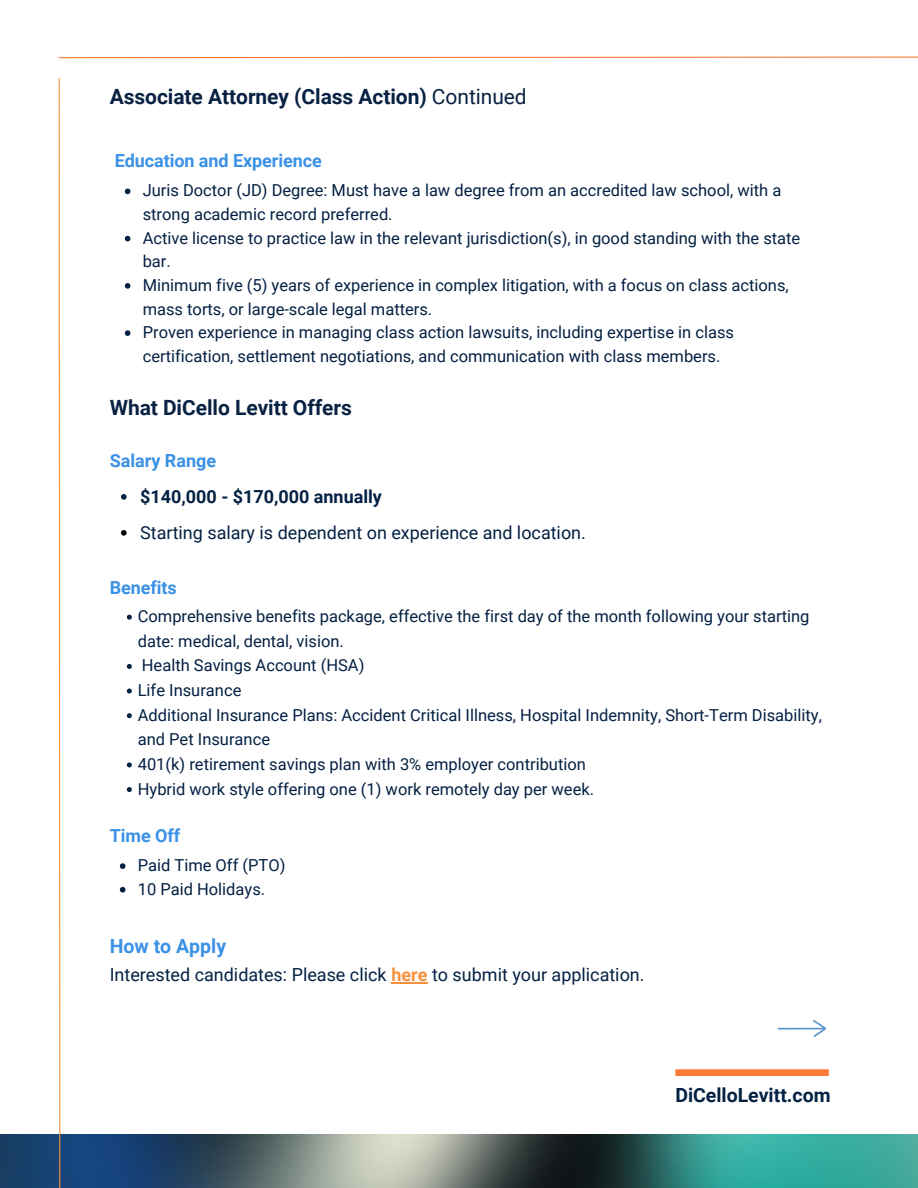
<style>
.page{position:relative;width:918px;height:1188px;background:#fff}
.page>*{position:absolute;margin:0;border:0;box-sizing:border-box;transform-origin:0 0}
.t1{font:700 21px "Roboto";letter-spacing:-.005em;color:#092142}
.t2{font:700 19.5px "Roboto";color:#042143}
.t3{font:700 19.5px "Roboto";color:#3b91e5}
.t4{font:18px "Roboto";color:#042143}
.t5{font:18px "Roboto";color:#042042}
.t6{font:700 18px "Roboto";letter-spacing:-.005em;color:#3b91e5}
.t7{font:700 18px "Roboto";color:#042042}
.t8{font:16.5px/23.7px "Roboto";color:#042042}
.s1{font-weight:400}
.s2{font-weight:700;color:#f7913c}
</style>
<div class="page">
<svg style="left:58px;top:56px;width:860px;height:3px"></svg>
<img style="left:0;top:1134px;width:918px;height:54px">
<svg style="left:58px;top:77px;width:3px;height:1111px"></svg>
<div style="left:675px;top:1069px;width:154px;height:7px;background:#fd7b36"></div>
<svg style="left:779px;top:1020px;width:47px;height:17px"></svg>
<svg style="left:127px;top:615px;width:5px;height:5px"></svg>
<svg style="left:127px;top:664px;width:5px;height:5px"></svg>
<svg style="left:127px;top:689px;width:5px;height:5px"></svg>
<svg style="left:127px;top:713px;width:5px;height:5px"></svg>
<svg style="left:127px;top:762px;width:5px;height:5px"></svg>
<svg style="left:127px;top:787px;width:5px;height:5px"></svg>
<svg style="left:120px;top:863px;width:5px;height:6px"></svg>
<svg style="left:120px;top:887px;width:5px;height:6px"></svg>
<svg style="left:121px;top:494px;width:6px;height:6px"></svg>
<svg style="left:121px;top:530px;width:6px;height:6px"></svg>
<hr style="left:392px;top:982px;width:36px;height:1px;background:#f7913c">
<svg style="left:125px;top:189px;width:5px;height:5px"></svg>
<svg style="left:125px;top:236px;width:5px;height:5px"></svg>
<svg style="left:125px;top:283px;width:5px;height:6px"></svg>
<svg style="left:125px;top:330px;width:5px;height:6px"></svg>
<p class="t1" style="left:110px;top:84px;width:419px">Associate Attorney (Class Action) <span class="s1">Continued</span></p>
<h3 class="t6" style="left:115px;top:151px;width:209px">Education and Experience</h3>
<p class="t8" style="left:143px;top:179px;width:640px">Juris Doctor (JD) Degree: Must have a law degree from an accredited law school, with a strong academic record preferred.</p>
<p class="t8" style="left:143px;top:226px;width:659px">Active license to practice law in the relevant jurisdiction(s), in good standing with the state bar.</p>
<p class="t8" style="left:143px;top:273px;width:648px">Minimum five (5) years of experience in complex litigation, with a focus on class actions, mass torts, or large-scale legal matters.</p>
<p class="t8" style="left:143px;top:321px;width:593px">Proven experience in managing class action lawsuits, including expertise in class certification, settlement negotiations, and communication with class members.</p>
<h1 class="t1" style="left:110px;top:396px;width:244px">What DiCello Levitt Offers</h1>
<p class="t6" style="left:110px;top:450px;width:108px">Salary Range</p>
<p class="t7" style="left:140px;top:486px;width:243px">$140,000 - $170,000 annually</p>
<p class="t5" style="left:140px;top:522px;width:447px">Starting salary is dependent on experience and location.</p>
<p class="t6" style="left:110px;top:577px;width:69px">Benefits</p>
<h2 class="t8" style="left:138px;top:604px;width:673px;line-height:24.6px">Comprehensive benefits package, effective the first day of the month following your starting date: medical, dental, vision.</h2>
<h3 class="t8" style="left:142px;top:654px;width:224px">Health Savings Account (HSA)</h3>
<p class="t8" style="left:138px;top:679px;width:105px">Life Insurance</p>
<p class="t8" style="left:138px;top:703px;width:686px;line-height:24.6px">Additional Insurance Plans: Accident Critical Illness, Hospital Indemnity, Short-Term Disability, and Pet Insurance</p>
<p class="t8" style="left:138px;top:752px;width:450px">401(k) retirement savings plan with 3% employer contribution</p>
<p class="t8" style="left:138px;top:777px;width:458px">Hybrid work style offering one (1) work remotely day per week.</p>
<h3 class="t6" style="left:110px;top:825px;width:72px">Time Off</h3>
<p class="t8" style="left:138px;top:854px;width:149px">Paid Time Off (PTO)</p>
<p class="t8" style="left:138px;top:877px;width:129px">10 Paid Holidays.</p>
<p class="t3" style="left:110px;top:935px;width:118px">How to Apply</p>
<p class="t4" style="left:110px;top:964px;width:536px">Interested candidates: Please click <span class="s2">here</span> to submit your application.</p>
<h3 class="t2" style="left:675px;top:1084px;width:157px">DiCelloLevitt.com</h3>
</div>
